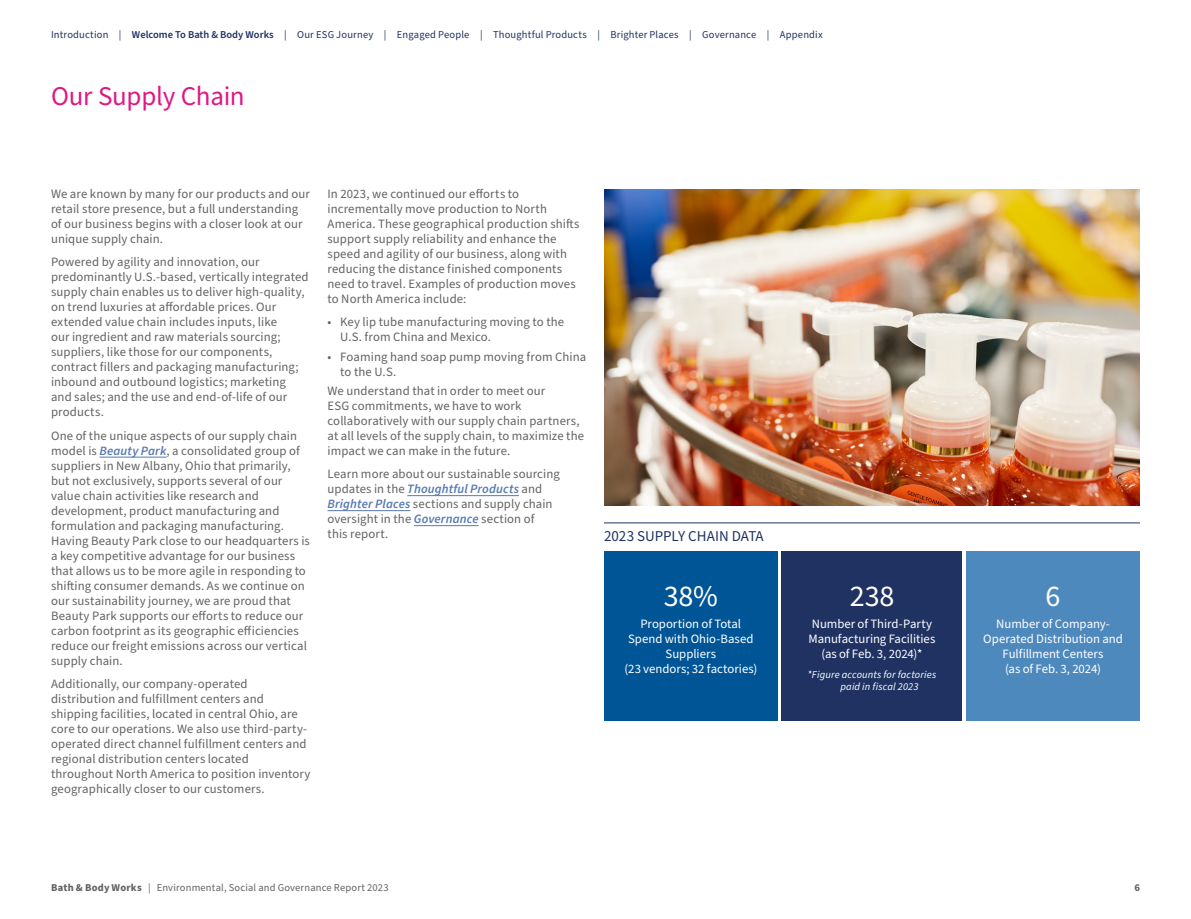
<style>
.page{position:relative;width:1191px;height:919px;background:#fff}
.page>*{position:absolute;margin:0;border:0;box-sizing:border-box;transform-origin:0 0}
.t1{font:30px "Source Sans Pro";color:#fff}
.t2{font:27px "Source Sans Pro";letter-spacing:-.01em;color:#de1883}
.t3{font:15px "Source Sans Pro";letter-spacing:-.005em;color:#1f3262}
.t4{font:12.75px/15px "Source Sans Pro";letter-spacing:.01em;color:#646363}
.t5{font:12.75px/15px "Source Sans Pro";color:#fff;text-align:center}
.t6{font:10.5px "Source Sans Pro";letter-spacing:.015em;color:#1f3262}
.t7{font:10.5px "Source Sans Pro";letter-spacing:.015em;color:#646363}
.t8{font:italic 10.5px/12px "Source Sans Pro";letter-spacing:.01em;color:#fff}
.t9{font:700 10.5px "Source Sans Pro";color:#646363}
.s1{font-weight:600}
.s2{font-weight:600;font-style:italic;color:#5678b0}
.s3{font-weight:700}
</style>
<div class="page">
<hr style="left:99px;top:457px;width:67px;height:1px;background:#5678b0">
<hr style="left:407px;top:495px;width:112px;height:1px;background:#5678b0">
<hr style="left:327px;top:510px;width:83px;height:1px;background:#5678b0">
<hr style="left:414px;top:525px;width:64px;height:1px;background:#5678b0">
<div style="left:782px;top:551px;width:180px;height:170px;background:#1f3262"></div>
<hr style="left:604px;top:522px;width:536px;height:1px;background:#1f3262">
<div style="left:966px;top:551px;width:174px;height:170px;background:#4e89bd"></div>
<img style="left:604px;top:189px;width:536px;height:316px">
<div style="left:604px;top:551px;width:173px;height:170px;background:#005596"></div>
<p class="t6" style="left:51px;top:27px;width:773px">Introduction | <span class="s1">Welcome To Bath &amp; Body Works</span> | Our ESG Journey | Engaged People | Thoughtful Products | Brighter Places | Governance | Appendix</p>
<h2 class="t2" style="left:51px;top:78px;width:195px">Our Supply Chain</h2>
<p class="t4" style="left:51px;top:186px;width:260px">We are known by many for our products and our retail store presence, but a full understanding of our business begins with a closer look at our unique supply chain.</p>
<p class="t4" style="left:51px;top:255px;width:259px">Powered by agility and innovation, our predominantly U.S.-based, vertically integrated supply chain enables us to deliver high-quality, on trend luxuries at affordable prices. Our extended value chain includes inputs, like<br>our ingredient and raw materials sourcing; suppliers, like those for our components, contract fillers and packaging manufacturing; inbound and outbound logistics; marketing and sales; and the use and end-of-life of our products.</p>
<p class="t4" style="left:51px;top:428px;width:260px">One of the unique aspects of our supply chain model is <span class="s2">Beauty Park</span>, a consolidated group of suppliers in New Albany, Ohio that primarily, but not exclusively, supports several of our value chain activities like research and development, product manufacturing and formulation and packaging manufacturing.<br>Having Beauty Park close to our headquarters is a key competitive advantage for our business that allows us to be more agile in responding to shifting consumer demands. As we continue on our sustainability journey, we are proud that Beauty Park supports our efforts to reduce our carbon footprint as its geographic efficiencies reduce our freight emissions across our vertical supply chain.</p>
<p class="t4" style="left:51px;top:677px;width:261px">Additionally, our company-operated distribution and fulfillment centers and shipping facilities, located in central Ohio, are core to our operations. We also use third-party&shy;operated direct channel fulfillment centers and regional distribution centers located throughout North America to position inventory geographically closer to our customers.</p>
<p class="t4" style="left:327px;top:186px;width:254px">In 2023, we continued our efforts to incrementally move production to North America. These geographical production shifts support supply reliability and enhance the speed and agility of our business, along with reducing the distance finished components need to travel. Examples of production moves to North America include:</p>
<p class="t4" style="left:340px;top:315px;width:225px;text-indent:-13px">• Key lip tube manufacturing moving to the<br>U.S. from China and Mexico.</p>
<p class="t4" style="left:340px;top:349px;width:247px;text-indent:-13px">• Foaming hand soap pump moving from China to the U.S.</p>
<p class="t4" style="left:327px;top:383px;width:258px">We understand that in order to meet our<br>ESG commitments, we have to work collaboratively with our supply chain partners, at all levels of the supply chain, to maximize the impact we can make in the future.</p>
<p class="t4" style="left:327px;top:467px;width:234px">Learn more about our sustainable sourcing updates in the <span class="s2">Thoughtful Products</span> and <span class="s2">Brighter Places</span> sections and supply chain oversight in the <span class="s2">Governance</span> section of<br>this report.</p>
<p class="t3" style="left:604px;top:526px;width:161px">2023 SUPPLY CHAIN DATA</p>
<h1 class="t1" style="left:664px;top:575px;width:56px">38%</h1>
<p class="t5" style="left:624px;top:616px;width:134px">Proportion of Total<br>Spend with Ohio-Based<br>Suppliers<br>(23 vendors; 32 factories)</p>
<h1 class="t1" style="left:849px;top:575px;width:46px">238</h1>
<p class="t5" style="left:808px;top:616px;width:128px">Number of Third-Party<br>Manufacturing Facilities (as of Feb. 3, 2024)*</p>
<p class="t8" style="left:840px;top:668px;width:97px;text-indent:-33px">*Figure accounts for factories paid in fiscal 2023</p>
<h1 class="t1" style="left:1045px;top:575px;width:16px">6</h1>
<p class="t5" style="left:983px;top:616px;width:141px">Number of Company-<br>Operated Distribution and<br>Fulfillment Centers<br>(as of Feb. 3, 2024)</p>
<p class="t7" style="left:51px;top:880px;width:339px"><span class="s3">Bath &amp; Body Works</span> | Environmental, Social and Governance Report 2023</p>
<p class="t9" style="left:1134px;top:880px;width:7px">6</p>
</div>
